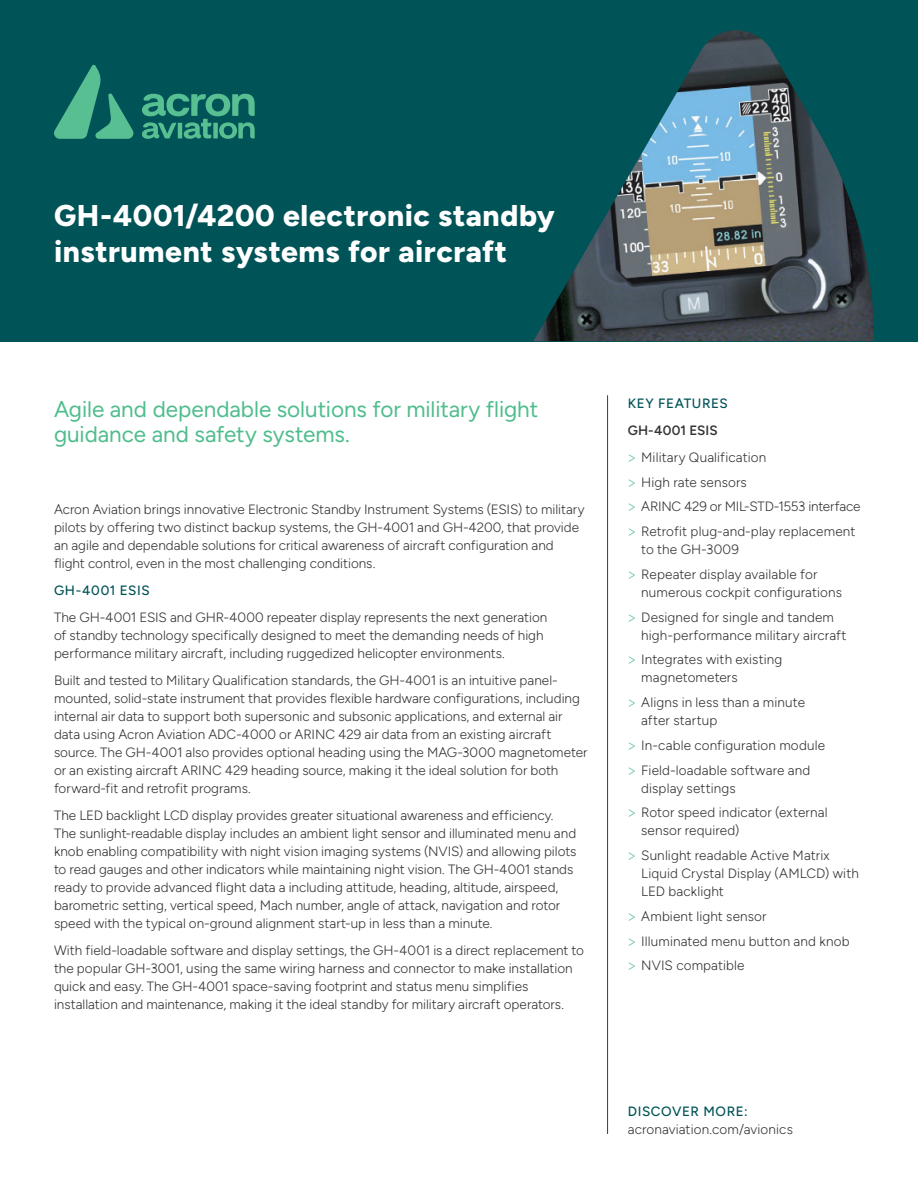
<style>
.page{position:relative;width:918px;height:1188px;background:#fff}
.page>*{position:absolute;margin:0;border:0;box-sizing:border-box;transform-origin:0 0}
.t1{font:800 30px/36px "Figtree";letter-spacing:.02em;color:#fff}
.t2{font:22.5px/25.5px "Figtree";color:#4fbd8c}
.t3{font:300 13.5px/18px "Figtree";letter-spacing:.005em;color:#363536}
.t4{font:500 13.5px "Figtree";letter-spacing:.045em;color:#005357}
.s1{font-weight:600}
.s2{font-family:"IBM Plex Sans";color:#4fbd8c}
</style>
<div class="page">
<hr style="left:607px;top:395px;width:1px;height:739px;background:#005357">
<div style="left:0;top:0;width:918px;height:341px;background:#005357"></div>
<img style="left:533px;top:30px;width:341px;height:311px">
<svg style="left:54px;top:65px;width:80px;height:74px"></svg>
<svg style="left:142px;top:94px;width:113px;height:45px"></svg>
<h1 class="t1" style="left:54px;top:197px;width:502px">GH-4001/4200 electronic standby instrument systems for aircraft</h1>
<h2 class="t2" style="left:54px;top:396px;width:486px">Agile and dependable solutions for military flight guidance and safety systems.</h2>
<p class="t3" style="left:54px;top:500px;width:532px">Acron Aviation brings innovative Electronic Standby Instrument Systems (ESIS) to military pilots by offering two distinct backup systems, the GH-4001 and GH-4200, that provide an agile and dependable solutions for critical awareness of aircraft configuration and flight control, even in the most challenging conditions.</p>
<p class="t4" style="left:54px;top:583px;width:97px">GH-4001 ESIS</p>
<p class="t3" style="left:54px;top:608px;width:495px">The GH-4001 ESIS and GHR-4000 repeater display represents the next generation of standby technology specifically designed to meet the demanding needs of high performance military aircraft, including ruggedized helicopter environments.</p>
<p class="t3" style="left:54px;top:671px;width:535px">Built and tested to Military Qualification standards, the GH-4001 is an intuitive panel&shy;mounted, solid-state instrument that provides flexible hardware configurations, including internal air data to support both supersonic and subsonic applications, and external air data using Acron Aviation ADC-4000 or ARINC 429 air data from an existing aircraft source. The GH-4001 also provides optional heading using the MAG-3000 magnetometer or an existing aircraft ARINC 429 heading source, making it the ideal solution for both forward-fit and retrofit programs.</p>
<p class="t3" style="left:54px;top:806px;width:524px">The LED backlight LCD display provides greater situational awareness and efficiency.<br>The sunlight-readable display includes an ambient light sensor and illuminated menu and knob enabling compatibility with night vision imaging systems (NVIS) and allowing pilots to read gauges and other indicators while maintaining night vision. The GH-4001 stands ready to provide advanced flight data a including attitude, heading, altitude, airspeed, barometric setting, vertical speed, Mach number, angle of attack, navigation and rotor speed with the typical on-ground alignment start-up in less than a minute.</p>
<p class="t3" style="left:54px;top:941px;width:532px">With field-loadable software and display settings, the GH-4001 is a direct replacement to the popular GH-3001, using the same wiring harness and connector to make installation quick and easy. The GH-4001 space-saving footprint and status menu simplifies installation and maintenance, making it the ideal standby for military aircraft operators.</p>
<p class="t4" style="left:628px;top:396px;width:102px">KEY FEATURES</p>
<p class="t3" style="left:628px;top:417px;width:140px;line-height:27px"><span class="s1">GH-4001 ESIS<br></span><span class="s2">&gt;</span> Military Qualification</p>
<p class="t3" style="left:628px;top:470px;width:234px;line-height:24.8px"><span class="s2">&gt;</span> High rate sensors<br><span class="s2">&gt;</span> ARINC 429 or MIL-STD-1553 interface <span class="s2">&gt;</span> Retrofit plug-and-play replacement</p>
<p class="t3" style="left:628px;top:537px;width:191px;line-height:24.8px;text-indent:14px">to the GH-3009<br><span class="s2">&gt;</span> Repeater display available for</p>
<p class="t3" style="left:628px;top:580px;width:216px;line-height:24.8px;text-indent:14px">numerous cockpit configurations <span class="s2">&gt;</span> Designed for single and tandem</p>
<p class="t3" style="left:628px;top:623px;width:220px;line-height:24.8px;text-indent:14px">high-performance military aircraft <span class="s2">&gt;</span> Integrates with existing</p>
<p class="t3" style="left:628px;top:665px;width:179px;line-height:24.8px;text-indent:14px">magnetometers<br><span class="s2">&gt;</span> Aligns in less than a minute</p>
<p class="t3" style="left:628px;top:708px;width:199px;line-height:24.8px;text-indent:14px">after startup<br><span class="s2">&gt;</span> In-cable configuration module <span class="s2">&gt;</span> Field-loadable software and</p>
<p class="t3" style="left:628px;top:776px;width:201px;line-height:24.8px;text-indent:14px">display settings<br><span class="s2">&gt;</span> Rotor speed indicator (external</p>
<p class="t3" style="left:628px;top:818px;width:203px;line-height:24.8px;text-indent:14px">sensor required)<br><span class="s2">&gt;</span> Sunlight readable Active Matrix</p>
<p class="t3" style="left:641px;top:864px;width:219px">Liquid Crystal Display (AMLCD) with<br>LED backlight</p>
<p class="t3" style="left:628px;top:904px;width:223px;line-height:24.8px"><span class="s2">&gt;</span> Ambient light sensor<br><span class="s2">&gt;</span> Illuminated menu button and knob <span class="s2">&gt;</span> NVIS compatible</p>
<p class="t4" style="left:628px;top:1103px;width:121px">DISCOVER MORE:</p>
<p class="t3" style="left:628px;top:1120px;width:167px">acronaviation.com/avionics</p>
</div>
